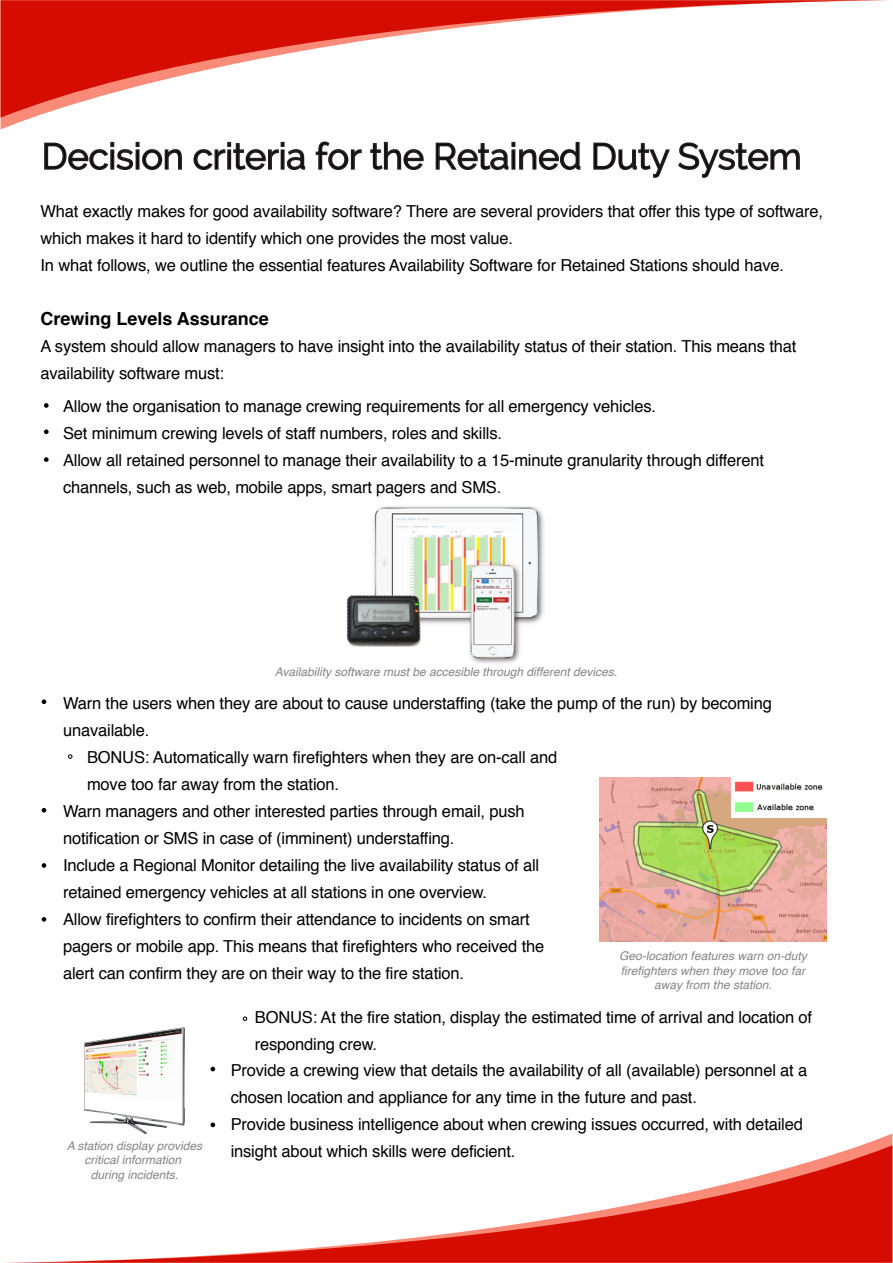
<style>
.page{position:relative;width:893px;height:1263px;background:#fff}
.page>*{position:absolute;margin:0;border:0;box-sizing:border-box;transform-origin:0 0}
.t1{font:36px "Raleway";color:#000}
.t2{font:700 18px "Helvetica";color:#000}
.t3{font:16.5px/27px "Helvetica";letter-spacing:-.01em;color:#000}
.t4{font:italic 12px/14.4px "Helvetica";color:#858585;text-align:center}
</style>
<div class="page">
<svg style="left:1px;top:0;width:886px;height:118px"></svg>
<svg style="left:5px;top:1145px;width:887px;height:118px"></svg>
<img style="left:84px;top:1028px;width:101px;height:106px">
<img style="left:346px;top:506px;width:198px;height:158px">
<img style="left:600px;top:778px;width:226px;height:164px">
<svg style="left:44px;top:142px;width:138px;height:28px"></svg>
<svg style="left:193px;top:142px;width:113px;height:28px"></svg>
<svg style="left:315px;top:141px;width:47px;height:29px"></svg>
<svg style="left:370px;top:141px;width:54px;height:29px"></svg>
<svg style="left:435px;top:141px;width:146px;height:29px"></svg>
<svg style="left:593px;top:142px;width:77px;height:36px"></svg>
<svg style="left:678px;top:142px;width:122px;height:36px"></svg>
<svg style="left:44px;top:403px;width:5px;height:5px"></svg>
<svg style="left:44px;top:429px;width:5px;height:5px"></svg>
<svg style="left:44px;top:457px;width:5px;height:5px"></svg>
<svg style="left:42px;top:699px;width:4px;height:5px"></svg>
<svg style="left:42px;top:808px;width:4px;height:4px"></svg>
<svg style="left:42px;top:863px;width:4px;height:5px"></svg>
<svg style="left:42px;top:917px;width:4px;height:5px"></svg>
<svg style="left:211px;top:1067px;width:4px;height:4px"></svg>
<svg style="left:211px;top:1122px;width:4px;height:5px"></svg>
<svg style="left:243px;top:1017px;width:4px;height:4px"></svg>
<h1 class="t1" style="left:42px;top:135px;width:761px">Decision criteria for the Retained Duty System</h1>
<p class="t3" style="left:41px;top:198px;width:784px">What exactly makes for good availability software? There are several providers that offer this type of software, which makes it hard to identify which one provides the most value.<br>In what follows, we outline the essential features Availability Software for Retained Stations should have.</p>
<p class="t2" style="left:41px;top:304px;width:230px">Crewing Levels Assurance</p>
<p class="t3" style="left:41px;top:333px;width:757px">A system should allow managers to have insight into the availability status of their station. This means that availability software must:</p>
<p class="t3" style="left:63px;top:393px;width:703px">Allow the organisation to manage crewing requirements for all emergency vehicles.<br>Set minimum crewing levels of staff numbers, roles and skills.<br>Allow all retained personnel to manage their availability to a 15-minute granularity through different channels, such as web, mobile apps, smart pagers and SMS.</p>
<p class="t4" style="left:275px;top:665px;width:344px">Availability software must be accesible through different devices.</p>
<p class="t3" style="left:63px;top:690px;width:710px">Warn the users when they are about to cause understaffing (take the pump of the run) by becoming unavailable.</p>
<p class="t3" style="left:87px;top:744px;width:472px">BONUS: Automatically warn firefighters when they are on-call and</p>
<p class="t3" style="left:87px;top:771px;width:254px">move too far away from the station.</p>
<p class="t3" style="left:63px;top:798px;width:463px">Warn managers and other interested parties through email, push</p>
<p class="t3" style="left:63px;top:825px;width:393px">notification or SMS in case of (imminent) understaffing.</p>
<p class="t3" style="left:63px;top:852px;width:478px">Include a Regional Monitor detailing the live availability status of all</p>
<p class="t3" style="left:63px;top:879px;width:426px">retained emergency vehicles at all stations in one overview.</p>
<p class="t3" style="left:63px;top:906px;width:468px">Allow firefighters to confirm their attendance to incidents on smart</p>
<p class="t3" style="left:63px;top:933px;width:483px">pagers or mobile app. This means that firefighters who received the</p>
<p class="t3" style="left:63px;top:960px;width:403px">alert can confirm they are on their way to the fire station.</p>
<p class="t3" style="left:255px;top:1004px;width:559px">BONUS: At the fire station, display the estimated time of arrival and location of responding crew.</p>
<p class="t4" style="left:619px;top:949px;width:189px">Geo-location features warn on-duty firefighters when they move too far away from the station.</p>
<p class="t4" style="left:67px;top:1139px;width:137px">A station display provides critical information<br>during incidents.</p>
<p class="t3" style="left:231px;top:1057px;width:578px">Provide a crewing view that details the availability of all (available) personnel at a chosen location and appliance for any time in the future and past.<br>Provide business intelligence about when crewing issues occurred, with detailed insight about which skills were deficient.</p>
</div>
